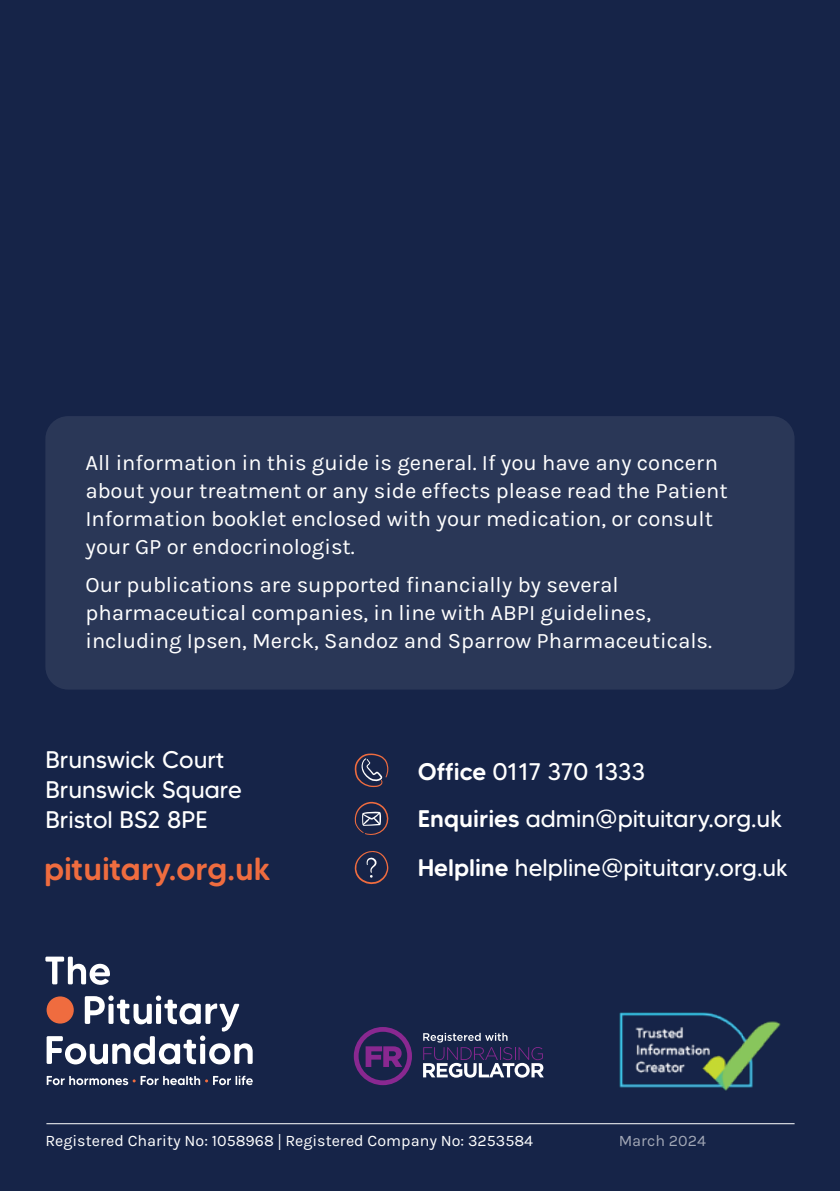
<style>
.page{position:relative;width:840px;height:1191px;background:#fff}
.page>*{position:absolute;margin:0;border:0;box-sizing:border-box;transform-origin:0 0}
.t1{font:500 32px "MADE Tommy Soft";color:#ef6c3f}
.t2{font:24px/48.2px "MADE Tommy Soft";color:#fff}
.t3{font:22px/28px "Karla";color:#fff}
.t4{font:16px "Karla";color:#fff}
.s1{font-weight:500}
.s2{font-family:"Myriad Pro"}
</style>
<div class="page">
<div style="left:0;top:0;width:839px;height:1191px;background:#162448"></div>
<div style="left:45px;top:416px;width:749px;height:273px;background:#2a3757;border-radius:23px"></div>
<svg style="left:45px;top:956px;width:65px;height:28px"></svg>
<svg style="left:47px;top:995px;width:205px;height:69px"></svg>
<div style="left:47px;top:996px;width:27px;height:27px;background:#ef6c3f;border-radius:50%"></div>
<svg style="left:47px;top:1075px;width:206px;height:10px"></svg>
<svg style="left:353px;top:1027px;width:59px;height:58px"></svg>
<svg style="left:423px;top:1032px;width:120px;height:45px"></svg>
<img style="left:619px;top:1012px;width:162px;height:79px">
<svg style="left:354px;top:753px;width:34px;height:34px"></svg>
<svg style="left:354px;top:801px;width:35px;height:34px"></svg>
<svg style="left:354px;top:851px;width:34px;height:34px"></svg>
<hr style="left:46px;top:1123px;width:748px;height:1px;background:#fff">
<p class="t3" style="left:85px;top:449px;width:643px">All information in this guide is general. If you have any concern about your treatment or any side effects please read the Patient Information booklet enclosed with your medication, or consult your GP or endocrinologist.</p>
<p class="t3" style="left:85px;top:571px;width:627px">Our publications are supported financially by several pharmaceutical companies, in line with ABPI guidelines, including Ipsen, Merck, Sandoz and Sparrow Pharmaceuticals.</p>
<p class="t2" style="left:45px;top:744px;width:198px;line-height:30px">Brunswick Court<br>Brunswick Square<br>Bristol BS2 8PE</p>
<h1 class="t1" style="left:44px;top:848px;width:228px">pituitary.org.uk</h1>
<p class="t2" style="left:417px;top:747px;width:372px"><span class="s1">Office</span> 0117 370 1333<br><span class="s1">Enquiries</span> admin@pituitary.org.uk<br><span class="s1">Helpline</span> helpline@pituitary.org.uk</p>
<p class="t4" style="left:45px;top:1132px;width:489px">Registered Charity No: 1058968 <span class="s2">|</span> Registered Company No: 3253584</p>
<p class="t4" style="left:618px;top:1131px;width:89px">March 2024</p>
</div>
